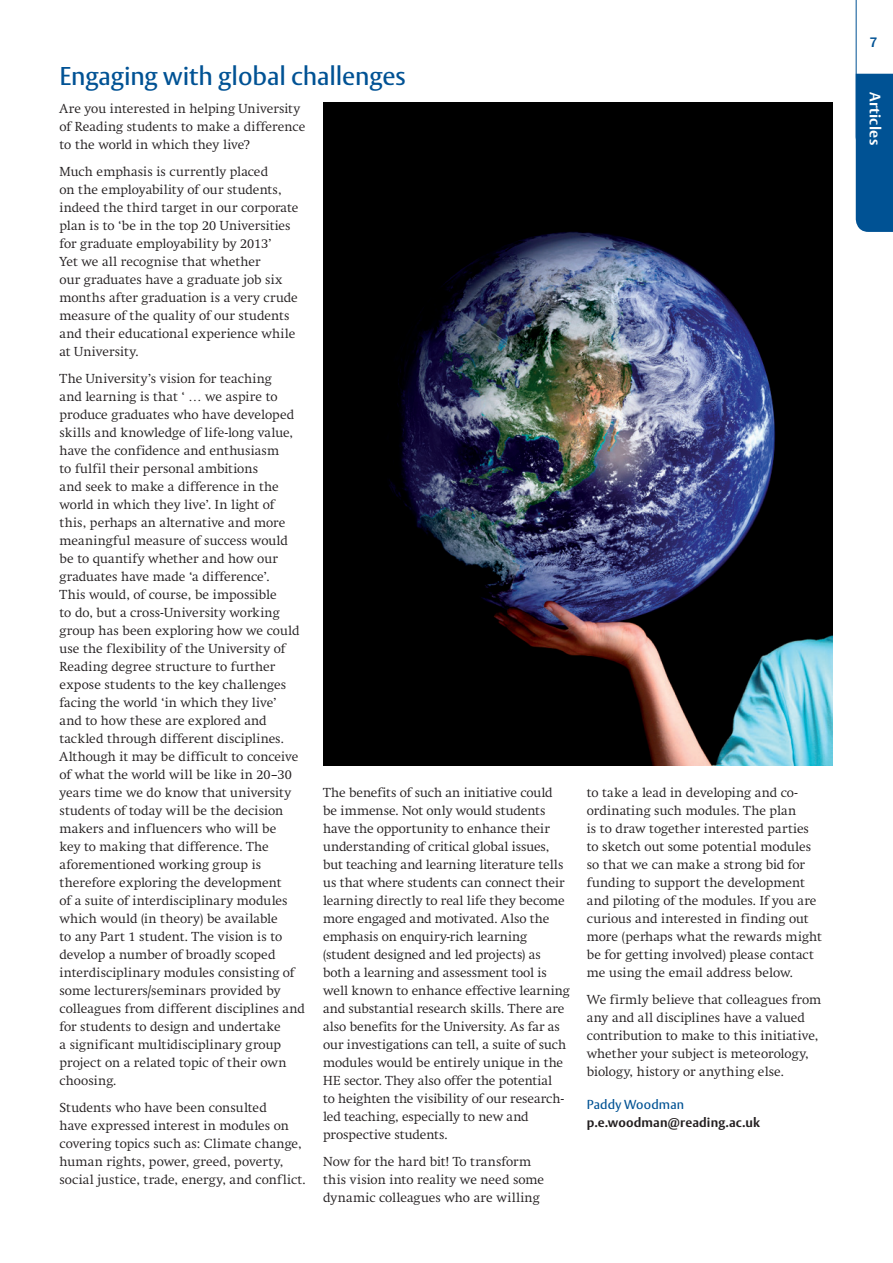
<style>
.page{position:relative;width:893px;height:1263px;background:#fff}
.page>*{position:absolute;margin:0;border:0;box-sizing:border-box;transform-origin:0 0}
.Article_heading{font:25.5px "Rdg Vesta 3";letter-spacing:-.005em;color:#005294}
.t1{font:700 15px "Rdg Vesta";letter-spacing:.025em;color:#fff}
.t2{font:700 13.5px "Rdg Vesta";color:#005294}
.text{font:12.9px/18px "Rdg Swift";letter-spacing:.005em;color:#231f20}
.Author{font:700 12.9px/18px "Rdg Vesta";letter-spacing:.01em;color:#231f20}
.s1{font-family:"Rdg Vesta 3";font-weight:400;color:#005294}
</style>
<div class="page">
<svg style="left:855px;top:0;width:38px;height:232px"></svg>
<img style="left:323px;top:102px;width:509px;height:663px">
<p class="Article_heading" style="left:60px;top:61px;width:348px">Engaging with global challenges</p>
<p class="text" style="left:60px;top:99px;width:247px">Are you interested in helping University of Reading students to make a difference to the world in which they live?</p>
<p class="text" style="left:60px;top:162px;width:240px">Much emphasis is currently placed<br>on the employability of our students, indeed the third target in our corporate plan is to ‘be in the top 20 Universities for graduate employability by 2013’<br>Yet we all recognise that whether<br>our graduates have a graduate job six months after graduation is a very crude measure of the quality of our students and their educational experience while at University.</p>
<p class="text" style="left:60px;top:369px;width:247px">The University’s vision for teaching<br>and learning is that ‘ … we aspire to produce graduates who have developed skills and knowledge of life-long value, have the confidence and enthusiasm<br>to fulfil their personal ambitions<br>and seek to make a difference in the world in which they live’. In light of<br>this, perhaps an alternative and more meaningful measure of success would be to quantify whether and how our graduates have made ‘a difference’.<br>This would, of course, be impossible<br>to do, but a cross-University working group has been exploring how we could use the flexibility of the University of Reading degree structure to further expose students to the key challenges facing the world ‘in which they live’<br>and to how these are explored and tackled through different disciplines.<br>Although it may be difficult to conceive of what the world will be like in 20–30 years time we do know that university students of today will be the decision makers and influencers who will be<br>key to making that difference. The aforementioned working group is therefore exploring the development<br>of a suite of interdisciplinary modules which would (in theory) be available<br>to any Part 1 student. The vision is to develop a number of broadly scoped interdisciplinary modules consisting of some lecturers/seminars provided by colleagues from different disciplines and for students to design and undertake<br>a significant multidisciplinary group project on a related topic of their own choosing.</p>
<p class="text" style="left:60px;top:1098px;width:248px">Students who have been consulted<br>have expressed interest in modules on covering topics such as: Climate change, human rights, power, greed, poverty, social justice, trade, energy, and conflict.</p>
<p class="text" style="left:323px;top:783px;width:248px">The benefits of such an initiative could be immense. Not only would students have the opportunity to enhance their understanding of critical global issues, but teaching and learning literature tells us that where students can connect their learning directly to real life they become more engaged and motivated. Also the emphasis on enquiry-rich learning (student designed and led projects) as both a learning and assessment tool is well known to enhance effective learning and substantial research skills. There are also benefits for the University. As far as our investigations can tell, a suite of such modules would be entirely unique in the HE sector. They also offer the potential<br>to heighten the visibility of our research&shy;led teaching, especially to new and prospective students.</p>
<p class="text" style="left:323px;top:1152px;width:222px">Now for the hard bit! To transform this vision into reality we need some dynamic colleagues who are willing</p>
<p class="text" style="left:587px;top:783px;width:237px">to take a lead in developing and co&shy;ordinating such modules. The plan<br>is to draw together interested parties to sketch out some potential modules so that we can make a strong bid for funding to support the development and piloting of the modules. If you are curious and interested in finding out more (perhaps what the rewards might be for getting involved) please contact me using the email address below.</p>
<p class="text" style="left:587px;top:990px;width:236px">We firmly believe that colleagues from any and all disciplines have a valued contribution to make to this initiative, whether your subject is meteorology, biology, history or anything else.</p>
<p class="Author" style="left:587px;top:1096px;width:175px"><span class="s1">Paddy Woodman </span>p.e.woodman@reading.ac.uk</p>
<p class="t2" style="left:870px;top:33px;width:9px">7</p>
<p class="t1" style="left:885px;top:92px;width:55px;rotate:90deg">Articles</p>
</div>
